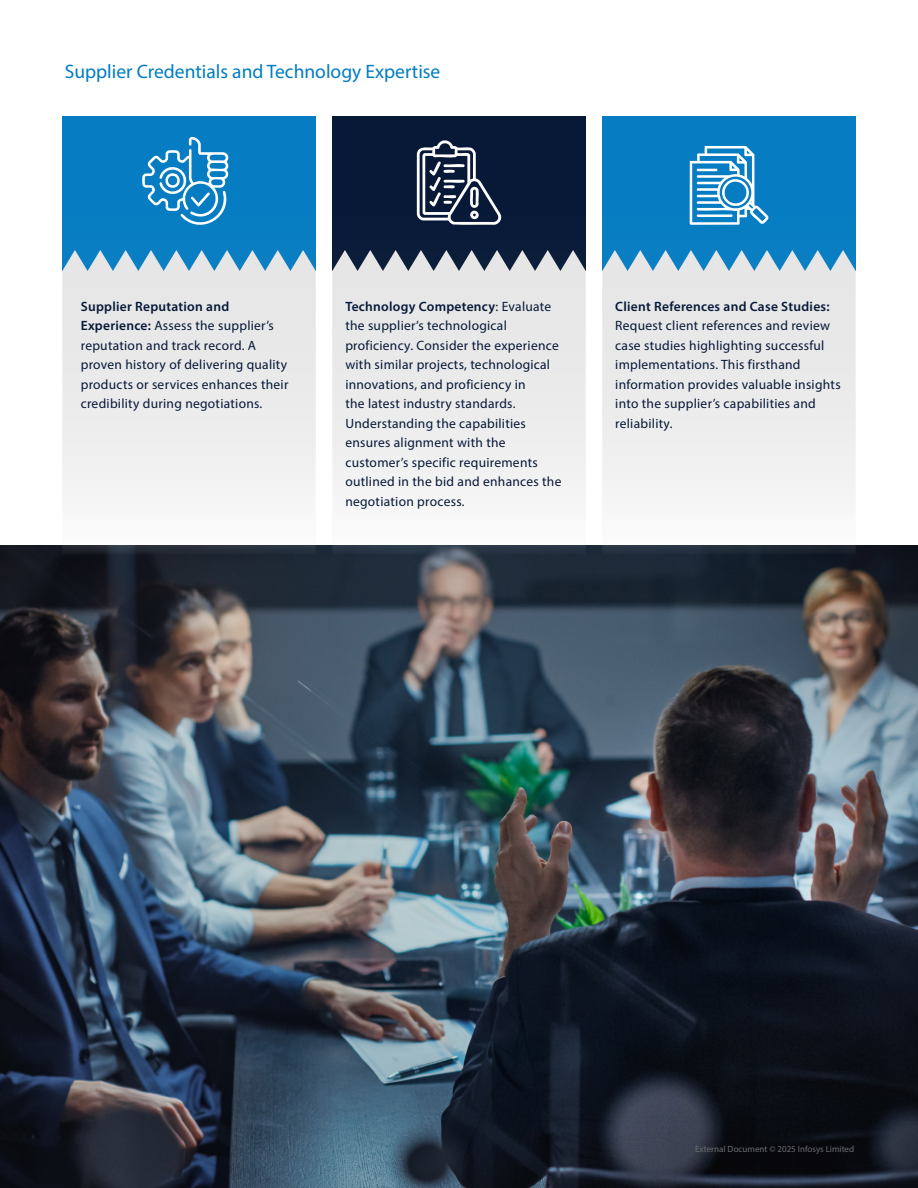
<style>
.page{position:relative;width:918px;height:1188px;background:#fff}
.page>*{position:absolute;margin:0;border:0;box-sizing:border-box;transform-origin:0 0}
.t1{font:19.5px "Myriad Pro";color:#007dc3}
.t2{font:13.5px/19.5px "Myriad Pro";letter-spacing:.02em;color:#061838}
.t3{font:600 13.5px "Myriad Pro";letter-spacing:.02em;color:#061838}
.t4{font:9px "Myriad Pro";color:#6d6e71}
.s1{font-weight:600}
</style>
<div class="page">
<img style="left:0;top:545px;width:918px;height:643px">
<div style="left:62px;top:117px;width:254px;height:154px;background:#067cc2"></div>
<svg style="left:62px;top:250px;width:254px;height:304px;fill:#ebebeb"></svg>
<div style="left:332px;top:117px;width:254px;height:154px;background:#081937"></div>
<svg style="left:332px;top:250px;width:254px;height:304px;fill:#ebebeb"></svg>
<div style="left:602px;top:117px;width:254px;height:154px;background:#067cc2"></div>
<svg style="left:602px;top:250px;width:254px;height:304px;fill:#ebebeb"></svg>
<svg style="left:142px;top:137px;width:87px;height:88px"></svg>
<svg style="left:417px;top:140px;width:84px;height:85px"></svg>
<svg style="left:690px;top:146px;width:79px;height:79px"></svg>
<h1 class="t1" style="left:65px;top:59px;width:377px">Supplier Credentials and Technology Expertise</h1>
<p class="t2" style="left:81px;top:297px;width:209px"><span class="s1">Supplier Reputation and Experience:</span> Assess the supplier’s reputation and track record. A proven history of delivering quality products or services enhances their credibility during negotiations.</p>
<p class="t2" style="left:345px;top:296px;width:218px"><span class="s1">Technology Competency</span>: Evaluate the supplier’s technological proficiency. Consider the experience with similar projects, technological innovations, and proficiency in<br>the latest industry standards.<br>Understanding the capabilities ensures alignment with the customer’s specific requirements outlined in the bid and enhances the negotiation process.</p>
<p class="t3" style="left:615px;top:298px;width:216px">Client References and Case Studies:</p>
<p class="t2" style="left:615px;top:316px;width:227px">Request client references and review case studies highlighting successful implementations. This firsthand information provides valuable insights into the supplier’s capabilities and reliability.</p>
<p class="t4" style="left:695px;top:1144px;width:161px">External Document © 2025 Infosys Limited</p>
</div>
